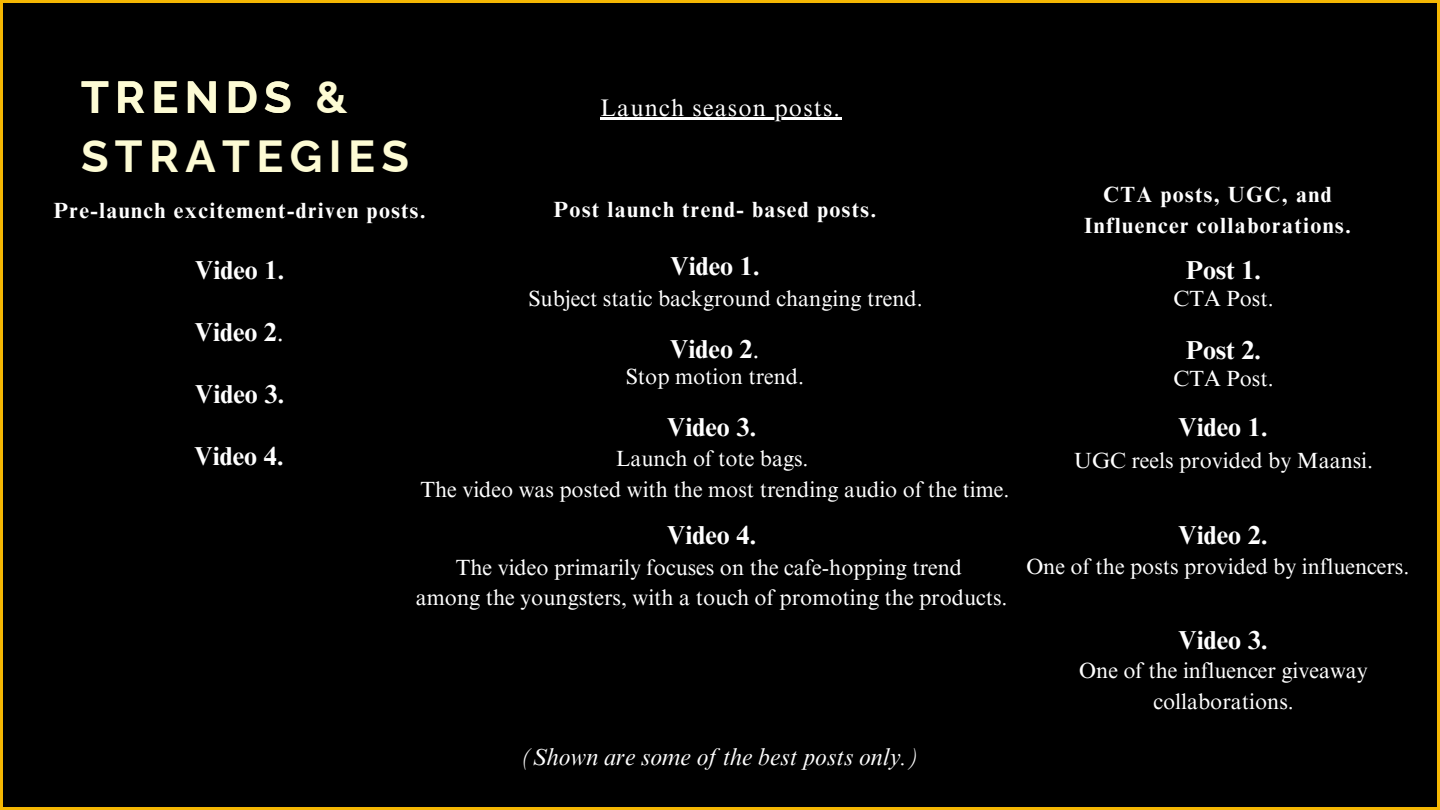
<style>
.page{position:relative;width:1440px;height:810px;background:#000}
.page>*{position:absolute;margin:0;border:0;box-sizing:border-box;transform-origin:0 0}
.t1{font:700 45px/59.2px "Raleway";letter-spacing:.14em;color:#fdfbd4}
.t2{font:700 26px "Times NRMT Pro";color:#fff}
.t3{font:24px "Times NRMT Pro";letter-spacing:.05em;color:#fff}
.t4{font:italic 23.7px "Times NRMT Pro";color:#fff}
.t5{font:22px/30.8px "Times NRMT Pro";color:#fff;text-align:center}
.t6{font:700 22px/30.8px "Times NRMT Pro";letter-spacing:.065em;color:#fff;text-align:center}
.s1{font-weight:400}
</style>
<div class="page">
<hr style="left:600px;top:117px;width:241px;height:3px;background:#fff">
<h1 class="t1" style="left:81px;top:68px;width:330px;text-indent:234px">&amp;<br>STRATEGIES</h1>
<h1 class="t1" style="left:81px;top:68px;width:212px">TRENDS</h1>
<h3 class="t6" style="left:53px;top:198px;width:374px">Pre-launch excitement-driven posts.</h3>
<h4 class="t2" style="left:195px;top:260px;width:91px">Video 1.</h4>
<h4 class="t2" style="left:194px;top:322px;width:91px">Video 2<span class="s1">.</span></h4>
<h2 class="t2" style="left:195px;top:384px;width:91px">Video 3.</h2>
<h4 class="t3" style="left:600px;top:99px;width:241px">Launch season posts.</h4>
<h2 class="t6" style="left:554px;top:197px;width:324px">Post launch trend- based posts.</h2>
<h3 class="t2" style="left:670px;top:257px;width:91px">Video 1.</h3>
<p class="t5" style="left:528px;top:286px;width:396px">Subject static background changing trend.</p>
<h2 class="t2" style="left:670px;top:339px;width:91px">Video 2<span class="s1">.</span></h2>
<h3 class="t5" style="left:626px;top:363px;width:180px">Stop motion trend.</h3>
<h2 class="t2" style="left:194px;top:446px;width:91px">Video 4.</h2>
<h2 class="t2" style="left:667px;top:417px;width:91px">Video 3.</h2>
<p class="t5" style="left:616px;top:446px;width:194px">Launch of tote bags.</p>
<p class="t5" style="left:420px;top:477px;width:591px">The video was posted with the most trending audio of the time.</p>
<p class="t2" style="left:667px;top:526px;width:91px">Video 4.</p>
<h2 class="t5" style="left:456px;top:554px;width:508px">The video primarily focuses on the cafe-hopping trend</h2>
<p class="t5" style="left:416px;top:585px;width:593px">among the youngsters, with a touch of promoting the products.</p>
<h2 class="t4" style="left:521px;top:748px;width:400px">(Shown are some of the best posts only.)</h2>
<p class="t6" style="left:1084px;top:182px;width:268px">CTA posts, UGC, and<br>Influencer collaborations.</p>
<h2 class="t2" style="left:1186px;top:260px;width:77px">Post 1.</h2>
<h2 class="t5" style="left:1174px;top:286px;width:102px">CTA Post.</h2>
<p class="t2" style="left:1186px;top:340px;width:77px">Post 2.</p>
<p class="t5" style="left:1174px;top:366px;width:102px">CTA Post.</p>
<h2 class="t2" style="left:1178px;top:417px;width:91px">Video 1.</h2>
<h2 class="t5" style="left:1074px;top:448px;width:301px">UGC reels provided by Maansi.</h2>
<p class="t2" style="left:1178px;top:525px;width:91px">Video 2.</p>
<p class="t5" style="left:1026px;top:554px;width:385px">One of the posts provided by influencers.</p>
<p class="t2" style="left:1178px;top:630px;width:91px">Video 3.</p>
<h3 class="t5" style="left:1079px;top:658px;width:290px">One of the influencer giveaway collaborations.</h3>
</div>
